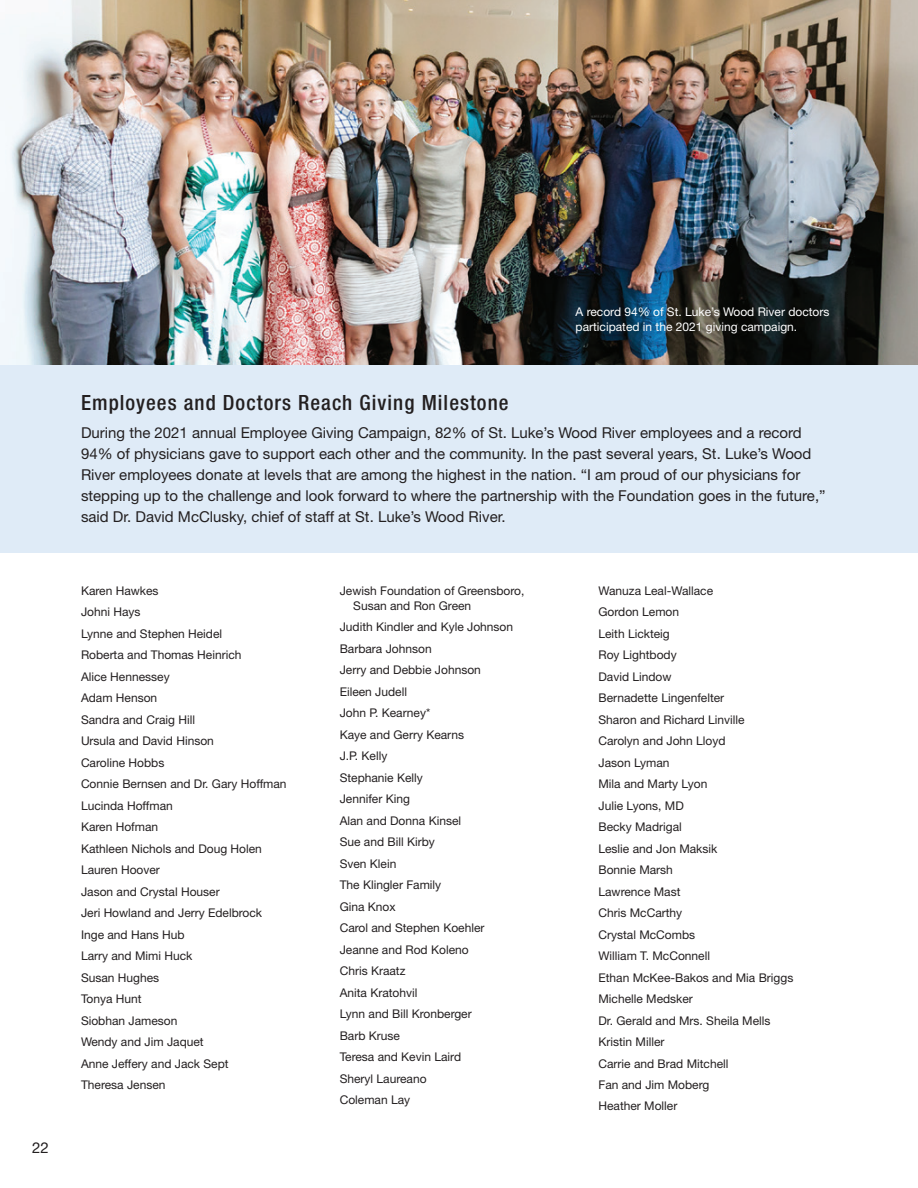
<style>
.page{position:relative;width:918px;height:1188px;background:#fff}
.page>*{position:absolute;margin:0;border:0;box-sizing:border-box;transform-origin:0 0}
.Pullout_Title{font:500 condensed 21px "Helvetica Neue LT Pro";letter-spacing:.05em;color:#231f20}
.Pullout_Text{font:15px/21px "Helvetica Neue LT Pro";color:#231f20}
.Donor_List_Name{font:12px/15px "Helvetica Neue LT Pro";color:#231f20}
.caption_rev{font:12px/14.4px "Helvetica Neue LT Pro";color:#fff}
</style>
<div class="page">
<div style="left:0;top:351px;width:918px;height:202px;background:#dfebf7"></div>
<img style="left:0;top:0;width:918px;height:364px">
<p class="Pullout_Text" style="left:32px;top:1137px;width:18px">22</p>
<p class="caption_rev" style="left:576px;top:305px;width:255px">A record 94% of St. Luke’s Wood River doctors participated in the 2021 giving campaign.</p>
<p class="Pullout_Title" style="left:81px;top:390px;width:429px">Employees and Doctors Reach Giving Milestone</p>
<p class="Pullout_Text" style="left:81px;top:422px;width:746px">During the 2021 annual Employee Giving Campaign, 82% of St. Luke’s Wood River employees and a record 94% of physicians gave to support each other and the community. In the past several years, St. Luke’s Wood River employees donate at levels that are among the highest in the nation. “I am proud of our physicians for stepping up to the challenge and look forward to where the partnership with the Foundation goes in the future,” said Dr. David McClusky, chief of staff at St. Luke’s Wood River.</p>
<p class="Donor_List_Name" style="left:81px;top:583px;width:79px">Karen Hawkes</p>
<p class="Donor_List_Name" style="left:81px;top:604px;width:61px">Johni Hays</p>
<p class="Donor_List_Name" style="left:81px;top:626px;width:143px">Lynne and Stephen Heidel</p>
<p class="Donor_List_Name" style="left:81px;top:647px;width:162px">Roberta and Thomas Heinrich</p>
<p class="Donor_List_Name" style="left:81px;top:669px;width:90px">Alice Hennessey</p>
<p class="Donor_List_Name" style="left:81px;top:690px;width:78px">Adam Henson</p>
<p class="Donor_List_Name" style="left:81px;top:712px;width:115px">Sandra and Craig Hill</p>
<p class="Donor_List_Name" style="left:81px;top:733px;width:134px">Ursula and David Hinson</p>
<p class="Donor_List_Name" style="left:81px;top:755px;width:85px">Caroline Hobbs</p>
<p class="Donor_List_Name" style="left:81px;top:776px;width:207px">Connie Bernsen and Dr. Gary Hoffman</p>
<p class="Donor_List_Name" style="left:81px;top:798px;width:93px">Lucinda Hoffman</p>
<p class="Donor_List_Name" style="left:81px;top:819px;width:79px">Karen Hofman</p>
<p class="Donor_List_Name" style="left:81px;top:841px;width:182px">Kathleen Nichols and Doug Holen</p>
<p class="Donor_List_Name" style="left:81px;top:862px;width:80px">Lauren Hoover</p>
<p class="Donor_List_Name" style="left:81px;top:884px;width:140px">Jason and Crystal Houser</p>
<p class="Donor_List_Name" style="left:81px;top:905px;width:183px">Jeri Howland and Jerry Edelbrock</p>
<p class="Donor_List_Name" style="left:81px;top:927px;width:105px">Inge and Hans Hub</p>
<p class="Donor_List_Name" style="left:81px;top:948px;width:113px">Larry and Mimi Huck</p>
<p class="Donor_List_Name" style="left:81px;top:970px;width:80px">Susan Hughes</p>
<p class="Donor_List_Name" style="left:81px;top:991px;width:62px">Tonya Hunt</p>
<p class="Donor_List_Name" style="left:81px;top:1012px;width:98px">Siobhan Jameson</p>
<p class="Donor_List_Name" style="left:81px;top:1034px;width:124px">Wendy and Jim Jaquet</p>
<p class="Donor_List_Name" style="left:81px;top:1055px;width:149px">Anne Jeffery and Jack Sept</p>
<p class="Donor_List_Name" style="left:81px;top:1077px;width:86px">Theresa Jensen</p>
<p class="Donor_List_Name" style="left:353px;top:583px;width:173px;text-indent:-14px">Jewish Foundation of Greensboro,<br>Susan and Ron Green</p>
<p class="Donor_List_Name" style="left:340px;top:619px;width:175px">Judith Kindler and Kyle Johnson</p>
<p class="Donor_List_Name" style="left:340px;top:641px;width:94px">Barbara Johnson</p>
<p class="Donor_List_Name" style="left:340px;top:662px;width:143px">Jerry and Debbie Johnson</p>
<p class="Donor_List_Name" style="left:340px;top:684px;width:69px">Eileen Judell</p>
<p class="Donor_List_Name" style="left:340px;top:705px;width:92px">John P. Kearney*</p>
<p class="Donor_List_Name" style="left:340px;top:727px;width:126px">Kaye and Gerry Kearns</p>
<p class="Donor_List_Name" style="left:340px;top:748px;width:49px">J.P. Kelly</p>
<p class="Donor_List_Name" style="left:340px;top:770px;width:85px">Stephanie Kelly</p>
<p class="Donor_List_Name" style="left:340px;top:791px;width:72px">Jennifer King</p>
<p class="Donor_List_Name" style="left:340px;top:813px;width:123px">Alan and Donna Kinsel</p>
<p class="Donor_List_Name" style="left:340px;top:834px;width:97px">Sue and Bill Kirby</p>
<p class="Donor_List_Name" style="left:340px;top:856px;width:58px">Sven Klein</p>
<p class="Donor_List_Name" style="left:340px;top:877px;width:103px">The Klingler Family</p>
<p class="Donor_List_Name" style="left:340px;top:899px;width:58px">Gina Knox</p>
<p class="Donor_List_Name" style="left:340px;top:920px;width:146px">Carol and Stephen Koehler</p>
<p class="Donor_List_Name" style="left:340px;top:942px;width:130px">Jeanne and Rod Koleno</p>
<p class="Donor_List_Name" style="left:340px;top:963px;width:67px">Chris Kraatz</p>
<p class="Donor_List_Name" style="left:340px;top:985px;width:79px">Anita Kratohvil</p>
<p class="Donor_List_Name" style="left:340px;top:1006px;width:133px">Lynn and Bill Kronberger</p>
<p class="Donor_List_Name" style="left:340px;top:1027px;width:62px">Barb Kruse</p>
<p class="Donor_List_Name" style="left:340px;top:1049px;width:123px">Teresa and Kevin Laird</p>
<p class="Donor_List_Name" style="left:340px;top:1070px;width:88px">Sheryl Laureano</p>
<p class="Donor_List_Name" style="left:340px;top:1092px;width:72px">Coleman Lay</p>
<p class="Donor_List_Name" style="left:598px;top:583px;width:116px">Wanuza Leal-Wallace</p>
<p class="Donor_List_Name" style="left:598px;top:604px;width:82px">Gordon Lemon</p>
<p class="Donor_List_Name" style="left:598px;top:626px;width:73px">Leith Lickteig</p>
<p class="Donor_List_Name" style="left:598px;top:647px;width:80px">Roy Lightbody</p>
<p class="Donor_List_Name" style="left:598px;top:669px;width:75px">David Lindow</p>
<p class="Donor_List_Name" style="left:598px;top:690px;width:127px">Bernadette Lingenfelter</p>
<p class="Donor_List_Name" style="left:598px;top:712px;width:148px">Sharon and Richard Linville</p>
<p class="Donor_List_Name" style="left:598px;top:733px;width:129px">Carolyn and John Lloyd</p>
<p class="Donor_List_Name" style="left:598px;top:755px;width:73px">Jason Lyman</p>
<p class="Donor_List_Name" style="left:598px;top:776px;width:110px">Mila and Marty Lyon</p>
<p class="Donor_List_Name" style="left:598px;top:798px;width:87px">Julie Lyons, MD</p>
<p class="Donor_List_Name" style="left:598px;top:819px;width:85px">Becky Madrigal</p>
<p class="Donor_List_Name" style="left:598px;top:841px;width:120px">Leslie and Jon Maksik</p>
<p class="Donor_List_Name" style="left:598px;top:862px;width:76px">Bonnie Marsh</p>
<p class="Donor_List_Name" style="left:598px;top:884px;width:84px">Lawrence Mast</p>
<p class="Donor_List_Name" style="left:598px;top:905px;width:85px">Chris McCarthy</p>
<p class="Donor_List_Name" style="left:598px;top:927px;width:98px">Crystal McCombs</p>
<p class="Donor_List_Name" style="left:598px;top:948px;width:113px">William T. McConnell</p>
<p class="Donor_List_Name" style="left:598px;top:970px;width:196px">Ethan McKee-Bakos and Mia Briggs</p>
<p class="Donor_List_Name" style="left:598px;top:991px;width:96px">Michelle Medsker</p>
<p class="Donor_List_Name" style="left:598px;top:1012px;width:174px">Dr. Gerald and Mrs. Sheila Mells</p>
<p class="Donor_List_Name" style="left:598px;top:1034px;width:67px">Kristin Miller</p>
<p class="Donor_List_Name" style="left:598px;top:1055px;width:132px">Carrie and Brad Mitchell</p>
<p class="Donor_List_Name" style="left:598px;top:1077px;width:112px">Fan and Jim Moberg</p>
<p class="Donor_List_Name" style="left:598px;top:1098px;width:80px">Heather Moller</p>
</div>
